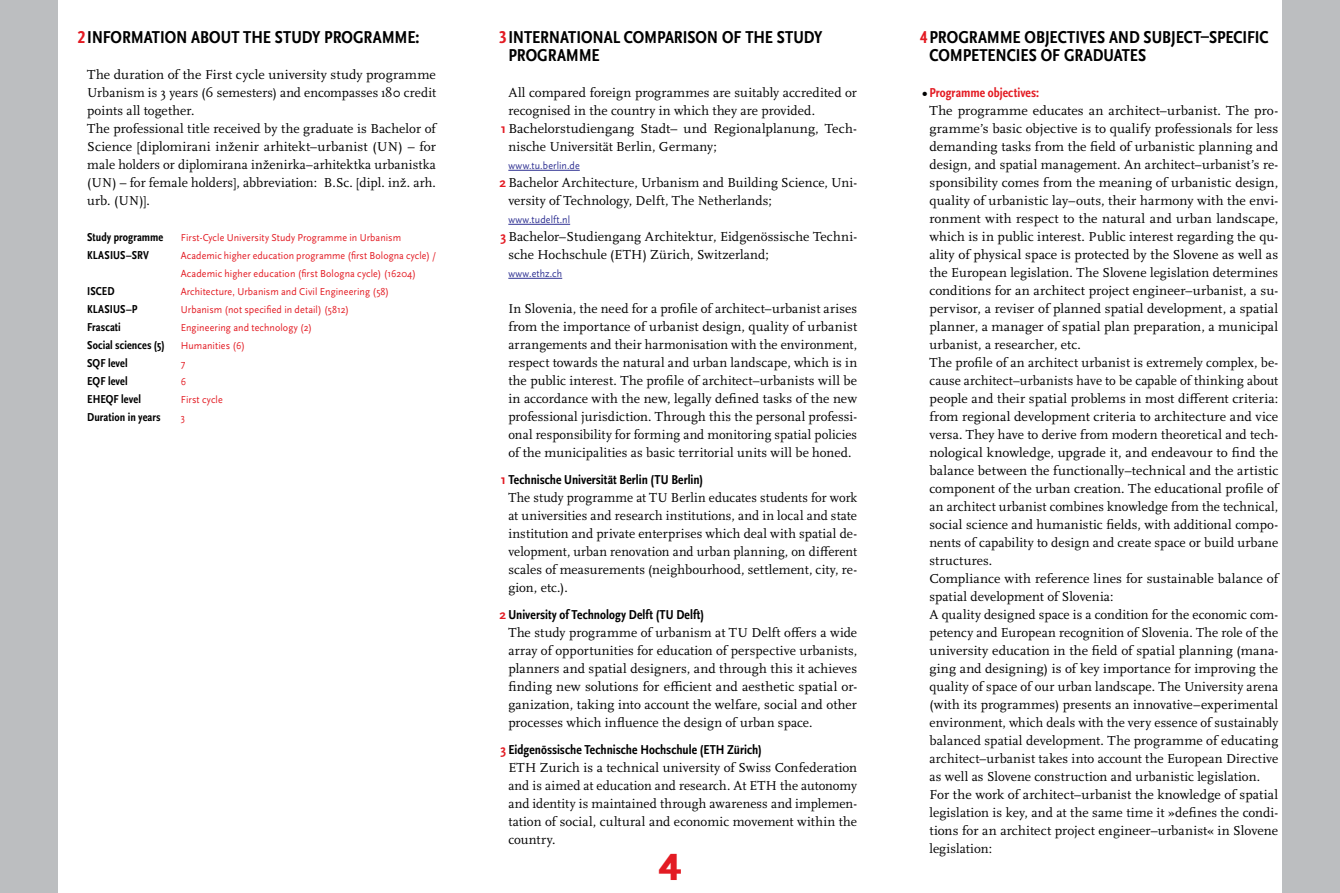
<style>
.page{position:relative;width:1340px;height:893px;background:#fff}
.page>*{position:absolute;margin:0;border:0;box-sizing:border-box;transform-origin:0 0}
.t1{font:900 39px "Scala Sans Pro";color:#e31b23}
.t2{font:700 condensed 18px/18px "Scala Sans Pro";letter-spacing:-.005em;color:#000}
.t3{font:13.5px/18px "Scala Pro";letter-spacing:.005em;color:#000}
.t4{font:700 condensed 13.5px "Scala Sans Pro";color:#000}
.t5{font:700 condensed 13.5px "Scala Sans Pro";letter-spacing:.005em;color:#e31b23}
.t6{font:700 condensed 12px "Scala Sans Pro";letter-spacing:.005em;color:#000}
.t7{font:10.5px "Scala Sans Pro";letter-spacing:.01em;color:#e31b23;scale:.95 1}
.t8{font:10.5px/18px "Scala Sans Pro";letter-spacing:.01em;color:#e31b23;scale:.94 1}
.t9{font:10.5px "Scala Sans Pro";letter-spacing:.015em;color:#2e3092;scale:.95 1}
.s1{color:#e31b23}
.s2{font-family:"Scala Sans Pro";font-weight:700;color:#e31b23}
.s3{font-stretch:normal;color:#e31b23}
.s4{font-stretch:normal;color:#000}
</style>
<div class="page">
<div style="left:0;top:0;width:57px;height:893px;background:#bcbec0"></div>
<div style="left:1282px;top:0;width:57px;height:893px;background:#bcbec0"></div>
<hr style="left:508px;top:170px;width:72px;height:1px;background:#2e3092">
<hr style="left:508px;top:224px;width:62px;height:1px;background:#2e3092">
<hr style="left:508px;top:278px;width:54px;height:1px;background:#2e3092">
<h2 class="t2" style="left:78px;top:28px;width:343px"><span class="s1">2</span> INFORMATION ABOUT THE STUDY PROGRAMME:</h2>
<p class="t3" style="left:87px;top:65px;width:350px">The duration of the First cycle university study programme Urbanism is 3 years (6 semesters) and encompasses 180 credit points all together.<br>The professional title received by the graduate is Bachelor of Science [diplomirani inženir arhitekt–urbanist (UN) – for male holders or diplomirana inženirka–arhitektka urbanistka (UN) – for female holders], abbreviation: B.Sc. [dipl. inž. arh. urb. (UN)].</p>
<p class="t6" style="left:87px;top:230px;width:78px">Study programme</p>
<p class="t7" style="left:181px;top:231px;width:233px">First-Cycle University Study Programme in Urbanism</p>
<p class="t6" style="left:87px;top:248px;width:63px">KLASIUS–SRV</p>
<p class="t8" style="left:181px;top:246px;width:273px">Academic higher education programme (first Bologna cycle) /<br>Academic higher education (first Bologna cycle) (16204)</p>
<p class="t6" style="left:87px;top:284px;width:29px">ISCED</p>
<p class="t7" style="left:181px;top:285px;width:221px">Architecture, Urbanism and Civil Engineering (58)</p>
<p class="t6" style="left:87px;top:302px;width:52px">KLASIUS–P</p>
<p class="t7" style="left:181px;top:303px;width:179px">Urbanism (not specified in detail) (5812)</p>
<p class="t6" style="left:87px;top:320px;width:35px">Frascati</p>
<p class="t7" style="left:181px;top:321px;width:140px">Engineering and technology (2)</p>
<p class="t6" style="left:87px;top:338px;width:79px">Social sciences (5)</p>
<p class="t7" style="left:181px;top:339px;width:69px">Humanities (6)</p>
<p class="t6" style="left:87px;top:356px;width:42px">SQF level</p>
<p class="t7" style="left:181px;top:357px;width:6px">7</p>
<p class="t6" style="left:87px;top:374px;width:42px">EQF level</p>
<p class="t7" style="left:181px;top:375px;width:7px">6</p>
<p class="t6" style="left:87px;top:392px;width:55px">EHEQF level</p>
<p class="t7" style="left:181px;top:393px;width:46px">First cycle</p>
<p class="t6" style="left:87px;top:410px;width:75px">Duration in years</p>
<p class="t7" style="left:181px;top:411px;width:6px">3</p>
<h2 class="t2" style="left:508px;top:28px;width:315px;text-indent:-9px"><span class="s1">3</span> INTERNATIONAL COMPARISON OF THE STUDY<br>PROGRAMME</h2>
<p class="t3" style="left:508px;top:83px;width:350px">All compared foreign programmes are suitably accredited or</p>
<p class="t3" style="left:508px;top:101px;width:308px">recognised in the country in which they are provided.</p>
<p class="t3" style="left:501px;top:119px;width:357px"><span class="s2">1</span>Bachelorstudiengang Stadt– und Regionalplanung, Tech-</p>
<p class="t3" style="left:508px;top:137px;width:210px">nische Universität Berlin, Germany;</p>
<p class="t9" style="left:508px;top:159px;width:77px">www.tu.berlin.de</p>
<p class="t3" style="left:508px;top:173px;width:350px;text-indent:-9px"><span class="s2">2</span>Bachelor Architecture, Urbanism and Building Science, Uni&shy;versity of Technology, Delft, The Netherlands;</p>
<p class="t9" style="left:508px;top:213px;width:67px">www.tudelft.nl</p>
<p class="t3" style="left:508px;top:227px;width:350px;text-indent:-8px"><span class="s2">3</span>Bachelor–Studiengang Architektur, Eidgenössische Techni&shy;sche Hochschule (ETH) Zürich, Switzerland;</p>
<p class="t9" style="left:508px;top:267px;width:58px">www.ethz.ch</p>
<p class="t3" style="left:508px;top:299px;width:350px;text-align:justify">In Slovenia, the need for a profile of architect–urbanist arises from the importance of urbanist design, quality of urbanist arrangements and their harmonisation with the environment, respect towards the natural and urban landscape, which is in the public interest. The profile of architect–urbanists will be in accordance with the new, legally defined tasks of the new professional jurisdiction. Through this the personal professi&shy;onal responsibility for forming and monitoring spatial policies of the municipalities as basic territorial units will be honed.</p>
<p class="t4" style="left:501px;top:471px;width:204px"><span class="s3">1</span> Technische Universität Berlin (TU Berlin)</p>
<p class="t3" style="left:508px;top:488px;width:350px;text-align:justify">The study programme at TU Berlin educates students for work at universities and research institutions, and in local and state institution and private enterprises which deal with spatial de&shy;velopment, urban renovation and urban planning, on different scales of measurements (neighbourhood, settlement, city, re&shy;gion, etc.).</p>
<p class="t4" style="left:499px;top:606px;width:206px"><span class="s3">2</span> University of Technology Delft (TU Delft)</p>
<p class="t3" style="left:508px;top:623px;width:350px;text-align:justify">The study programme of urbanism at TU Delft offers a wide array of opportunities for education of perspective urbanists, planners and spatial designers, and through this it achieves finding new solutions for efficient and aesthetic spatial or&shy;ganization, taking into account the welfare, social and other processes which influence the design of urban space.</p>
<p class="t4" style="left:500px;top:741px;width:263px"><span class="s3">3</span> Eidgenössische Technische Hochschule (ETH Zürich)</p>
<p class="t3" style="left:508px;top:758px;width:350px;text-align:justify">ETH Zurich is a technical university of Swiss Confederation and is aimed at education and research. At ETH the autonomy and identity is maintained through awareness and implemen&shy;tation of social, cultural and economic movement within the country.</p>
<h1 class="t1" style="left:658px;top:843px;width:24px">4</h1>
<h2 class="t2" style="left:929px;top:28px;width:341px;text-indent:-9px"><span class="s1">4</span> PROGRAMME OBJECTIVES AND SUBJECT–SPECIFIC<br>COMPETENCIES OF GRADUATES</h2>
<p class="t5" style="left:922px;top:84px;width:118px"><span class="s4">•</span> Programme objectives:</p>
<p class="t3" style="left:929px;top:101px;width:350px">The programme educates an architect–urbanist. The pro&shy;gramme’s basic objective is to qualify professionals for less demanding tasks from the field of urbanistic planning and design, and spatial management. An architect–urbanist’s re&shy;sponsibility comes from the meaning of urbanistic design, quality of urbanistic lay–outs, their harmony with the envi&shy;ronment with respect to the natural and urban landscape, which is in public interest. Public interest regarding the qu&shy;ality of physical space is protected by the Slovene as well as the European legislation. The Slovene legislation determines conditions for an architect project engineer–urbanist, a su&shy;pervisor, a reviser of planned spatial development, a spatial planner, a manager of spatial plan preparation, a municipal urbanist, a researcher, etc.<br>The profile of an architect urbanist is extremely complex, be&shy;cause architect–urbanists have to be capable of thinking about people and their spatial problems in most different criteria: from regional development criteria to architecture and vice versa. They have to derive from modern theoretical and tech&shy;nological knowledge, upgrade it, and endeavour to find the balance between the functionally–technical and the artistic component of the urban creation. The educational profile of an architect urbanist combines knowledge from the technical, social science and humanistic fields, with additional compo&shy;nents of capability to design and create space or build urbane structures.<br>Compliance with reference lines for sustainable balance of spatial development of Slovenia:<br>A quality designed space is a condition for the economic com&shy;petency and European recognition of Slovenia. The role of the university education in the field of spatial planning (mana&shy;ging and designing) is of key importance for improving the quality of space of our urban landscape. The University arena (with its programmes) presents an innovative–experimental environment, which deals with the very essence of sustainably balanced spatial development. The programme of educating architect–urbanist takes into account the European Directive as well as Slovene construction and urbanistic legislation.<br>For the work of architect–urbanist the knowledge of spatial legislation is key, and at the same time it »defines the condi&shy;tions for an architect project engineer–urbanist« in Slovene legislation:</p>
</div>
